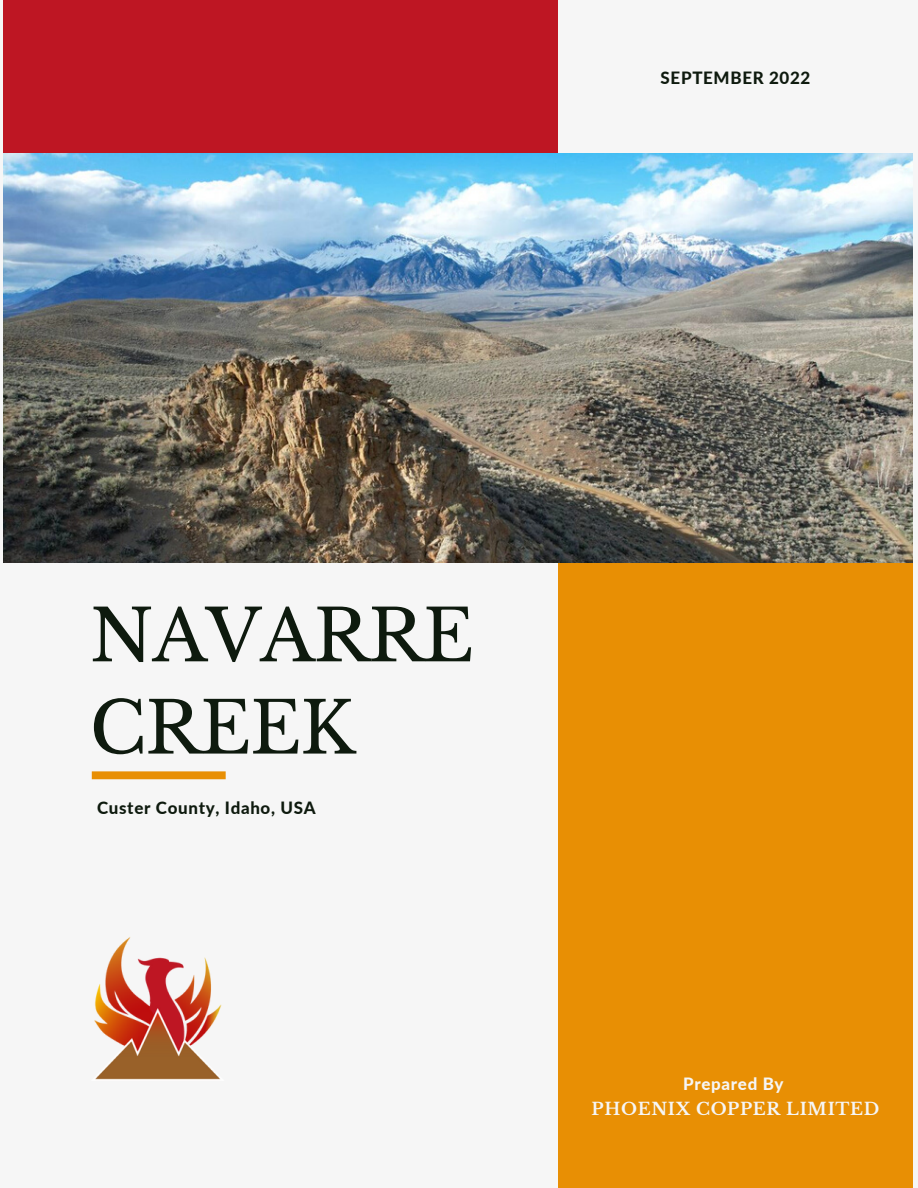
<style>
.page{position:relative;width:918px;height:1188px;background:#f6f6f6}
.page>*{position:absolute;margin:0;border:0;box-sizing:border-box;transform-origin:0 0}
.t1{font:71.1px/92.2px "Libre Baskerville";letter-spacing:-.02em;color:#0e1a0e}
.t2{font:800 16.95px "Lato";letter-spacing:.04em;color:#0e1a0e}
.t3{font:700 16.95px "Libre Baskerville";letter-spacing:.04em;color:#f6f6f6}
.t4{font:800 16.95px "Lato";letter-spacing:.04em;color:#f6f6f6}
</style>
<div class="page">
<div style="left:558px;top:524px;width:355px;height:664px;background:#e88f04"></div>
<div style="left:3px;top:0;width:555px;height:179px;background:#be1623"></div>
<img style="left:3px;top:153px;width:909px;height:410px">
<div style="left:92px;top:771px;width:134px;height:8px;background:#e88f04"></div>
<img style="left:94px;top:937px;width:128px;height:143px">
<p class="t2" style="left:661px;top:67px;width:151px">SEPTEMBER 2022</p>
<h1 class="t1" style="left:90px;top:590px;width:386px">NAVARRE<br>CREEK</h1>
<p class="t2" style="left:97px;top:797px;width:220px">Custer County, Idaho, USA</p>
<p class="t4" style="left:683px;top:1073px;width:102px">Prepared By</p>
<p class="t3" style="left:592px;top:1098px;width:289px">PHOENIX COPPER LIMITED</p>
</div>
